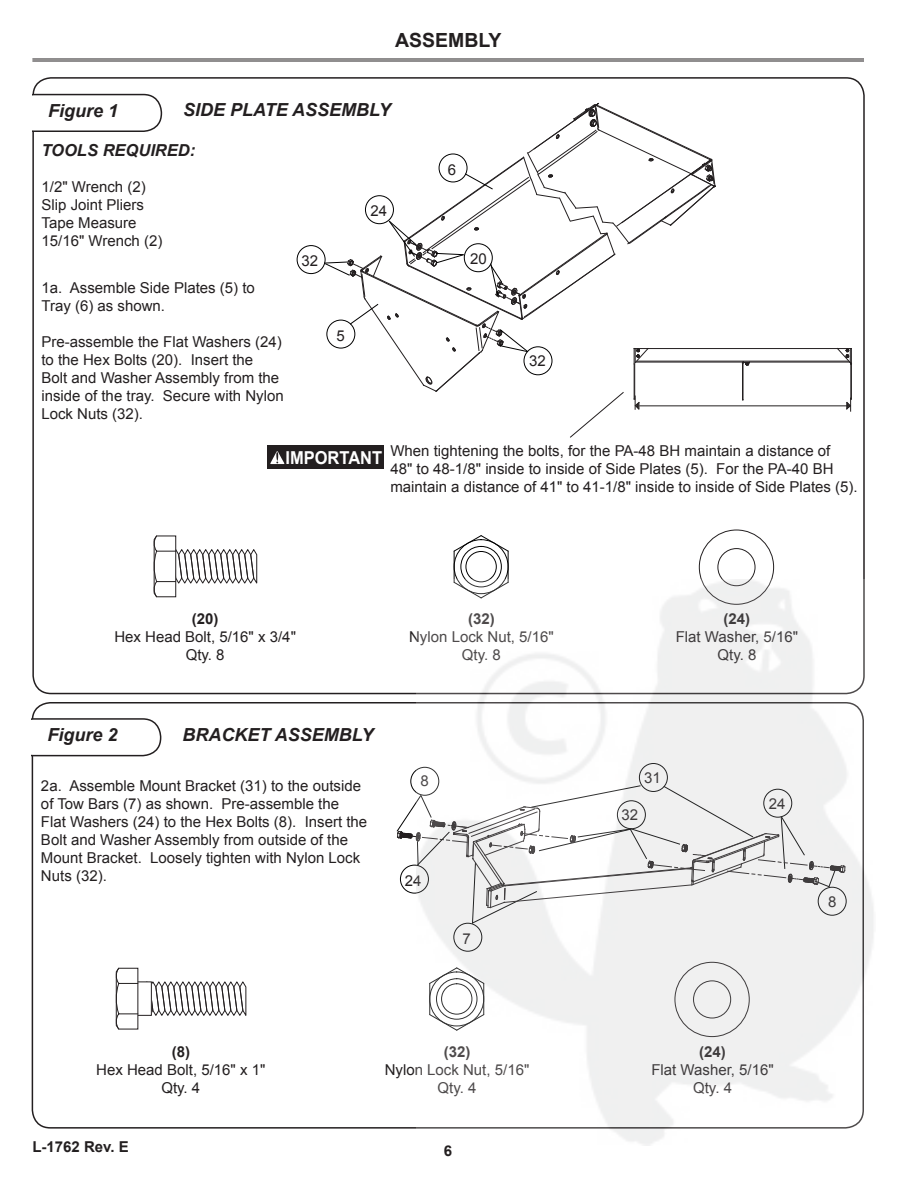
<style>
.page{position:relative;width:918px;height:1188px;background:#fff}
.page>*{position:absolute;margin:0;border:0;box-sizing:border-box;transform-origin:0 0}
.t1{font:700 19.5px "Arial";color:#231f20}
.t2{font:italic 700 18px "Arial";color:#231f20}
.t3{font:700 17.85px "Arial";color:#fff;scale:.93 1}
.t4{font:italic 700 16.5px "Arial";color:#231f20}
.t5{font:15px/18px "Arial";color:#231f20}
.t6{font:700 15px "Arial";color:#231f20}
</style>
<div class="page">
<div style="left:16px;top:94px;width:146px;height:38px;border:2px solid #231f20;border-radius:18px"></div>
<div style="left:5px;top:92px;width:27px;height:41px;background:#fff"></div>
<hr style="left:32px;top:59px;width:832px;height:1px;background:#231f20">
<hr style="left:32px;top:61px;width:832px;height:1px;background:#231f20">
<div style="left:15px;top:718px;width:146px;height:38px;border:2px solid #231f20;border-radius:18px"></div>
<div style="left:4px;top:717px;width:27px;height:41px;background:#fff"></div>
<svg style="left:153px;top:535px;width:104px;height:63px"></svg>
<svg style="left:115px;top:967px;width:132px;height:63px"></svg>
<div style="left:460px;top:546px;width:42px;height:41px;border:1px solid #000;border-radius:50%"></div>
<div style="left:466px;top:551px;width:31px;height:31px;border:1px solid #000;border-radius:50%"></div>
<hr style="left:454px;top:551px;width:1px;height:31px;background:#000">
<svg style="left:453px;top:535px;width:56px;height:17px"></svg>
<hr style="left:508px;top:551px;width:1px;height:31px;background:#000">
<div style="left:718px;top:548px;width:37px;height:38px;border:1px solid #231f20;border-radius:50%"></div>
<div style="left:297px;top:245px;width:28px;height:29px;border:1px solid #000;border-radius:50%"></div>
<hr style="left:639px;top:405px;width:212px;height:1px;background:#231f20">
<svg style="left:846px;top:399px;width:6px;height:13px"></svg>
<hr style="left:850px;top:364px;width:1px;height:35px;background:#231f20">
<hr style="left:851px;top:364px;width:1px;height:35px;background:#231f20">
<hr style="left:637px;top:361px;width:211px;height:1px;background:#231f20">
<hr style="left:648px;top:348px;width:189px;height:1px;background:#231f20">
<hr style="left:636px;top:362px;width:214px;height:1px;background:#231f20">
<svg style="left:836px;top:347px;width:16px;height:18px"></svg>
<hr style="left:743px;top:363px;width:1px;height:37px;background:#231f20">
<hr style="left:742px;top:363px;width:1px;height:37px;background:#231f20">
<svg style="left:741px;top:361px;width:9px;height:8px"></svg>
<svg style="left:323px;top:102px;width:393px;height:336px"></svg>
<div style="left:268px;top:446px;width:116px;height:23px;background:#231f20"></div>
<svg style="left:270px;top:451px;width:14px;height:13px"></svg>
<div style="left:410px;top:767px;width:29px;height:29px;border:1px solid #000;border-radius:50%"></div>
<svg style="left:396px;top:785px;width:20px;height:109px"></svg>
<img style="left:416px;top:580px;width:458px;height:565px">
<p class="t1" style="left:395px;top:27px;width:108px">ASSEMBLY</p>
<p class="t2" style="left:48px;top:99px;width:72px">Figure 1</p>
<p class="t2" style="left:183px;top:98px;width:209px">SIDE PLATE ASSEMBLY</p>
<p class="t4" style="left:42px;top:140px;width:155px">TOOLS REQUIRED:</p>
<p class="t5" style="left:42px;top:178px;width:106px">1/2" Wrench (2)</p>
<p class="t5" style="left:42px;top:196px;width:104px">Slip Joint Pliers</p>
<p class="t5" style="left:42px;top:214px;width:97px">Tape Measure</p>
<p class="t5" style="left:42px;top:232px;width:122px">15/16" Wrench (2)</p>
<p class="t5" style="left:41px;top:279px;width:215px">1a. Assemble Side Plates (5) to<br>Tray (6) as shown.</p>
<p class="t5" style="left:41px;top:333px;width:244px">Pre-assemble the Flat Washers (24) to the Hex Bolts (20). Insert the<br>Bolt and Washer Assembly from the inside of the tray. Secure with Nylon<br>Lock Nuts (32).</p>
<p class="t5" style="left:370px;top:202px;width:18px">24</p>
<p class="t5" style="left:448px;top:161px;width:10px">6</p>
<p class="t5" style="left:301px;top:252px;width:18px">32</p>
<p class="t5" style="left:470px;top:250px;width:18px">20</p>
<p class="t5" style="left:336px;top:326px;width:10px">5</p>
<p class="t5" style="left:529px;top:352px;width:18px">32</p>
<p class="t3" style="left:285px;top:446px;width:106px">IMPORTANT</p>
<p class="t5" style="left:390px;top:442px;width:469px">When tightening the bolts, for the PA-48 BH maintain a distance of<br>48" to 48-1/8" inside to inside of Side Plates (5). For the PA-40 BH maintain a distance of 41" to 41-1/8" inside to inside of Side Plates (5).</p>
<p class="t6" style="left:192px;top:609px;width:28px">(20)</p>
<p class="t5" style="left:114px;top:628px;width:183px">Hex Head Bolt, 5/16" x 3/4"</p>
<p class="t5" style="left:186px;top:646px;width:40px">Qty. 8</p>
<p class="t2" style="left:47px;top:723px;width:72px">Figure 2</p>
<p class="t2" style="left:182px;top:723px;width:192px">BRACKET ASSEMBLY</p>
<p class="t5" style="left:41px;top:777px;width:328px">2a. Assemble Mount Bracket (31) to the outside of Tow Bars (7) as shown. Pre-assemble the Flat Washers (24) to the Hex Bolts (8). Insert the Bolt and Washer Assembly from outside of the Mount Bracket. Loosely tighten with Nylon Lock Nuts (32).</p>
<p class="t6" style="left:468px;top:609px;width:28px">(32)</p>
<p class="t5" style="left:409px;top:628px;width:146px">Nylon Lock Nut, 5/16"</p>
<p class="t5" style="left:462px;top:646px;width:40px">Qty. 8</p>
<p class="t5" style="left:420px;top:772px;width:10px">8</p>
<p class="t5" style="left:405px;top:871px;width:18px">24</p>
<p class="t5" style="left:462px;top:930px;width:10px">7</p>
<p class="t6" style="left:724px;top:609px;width:28px">(24)</p>
<p class="t5" style="left:676px;top:628px;width:124px">Flat Washer, 5/16"</p>
<p class="t5" style="left:718px;top:646px;width:40px">Qty. 8</p>
<p class="t5" style="left:644px;top:769px;width:18px">31</p>
<p class="t5" style="left:622px;top:806px;width:18px">32</p>
<p class="t5" style="left:769px;top:795px;width:18px">24</p>
<p class="t5" style="left:828px;top:893px;width:10px">8</p>
<p class="t6" style="left:172px;top:1042px;width:20px">(8)</p>
<p class="t5" style="left:96px;top:1061px;width:171px">Hex Head Bolt, 5/16" x 1"</p>
<p class="t5" style="left:161px;top:1079px;width:40px">Qty. 4</p>
<p class="t6" style="left:444px;top:1042px;width:28px">(32)</p>
<p class="t5" style="left:385px;top:1061px;width:146px">Nylon Lock Nut, 5/16"</p>
<p class="t5" style="left:438px;top:1079px;width:40px">Qty. 4</p>
<p class="t6" style="left:32px;top:1137px;width:98px">L-1762 Rev. E</p>
<p class="t6" style="left:444px;top:1141px;width:10px">6</p>
<p class="t6" style="left:699px;top:1042px;width:28px">(24)</p>
<p class="t5" style="left:651px;top:1061px;width:124px">Flat Washer, 5/16"</p>
<p class="t5" style="left:693px;top:1079px;width:40px">Qty. 4</p>
</div>
